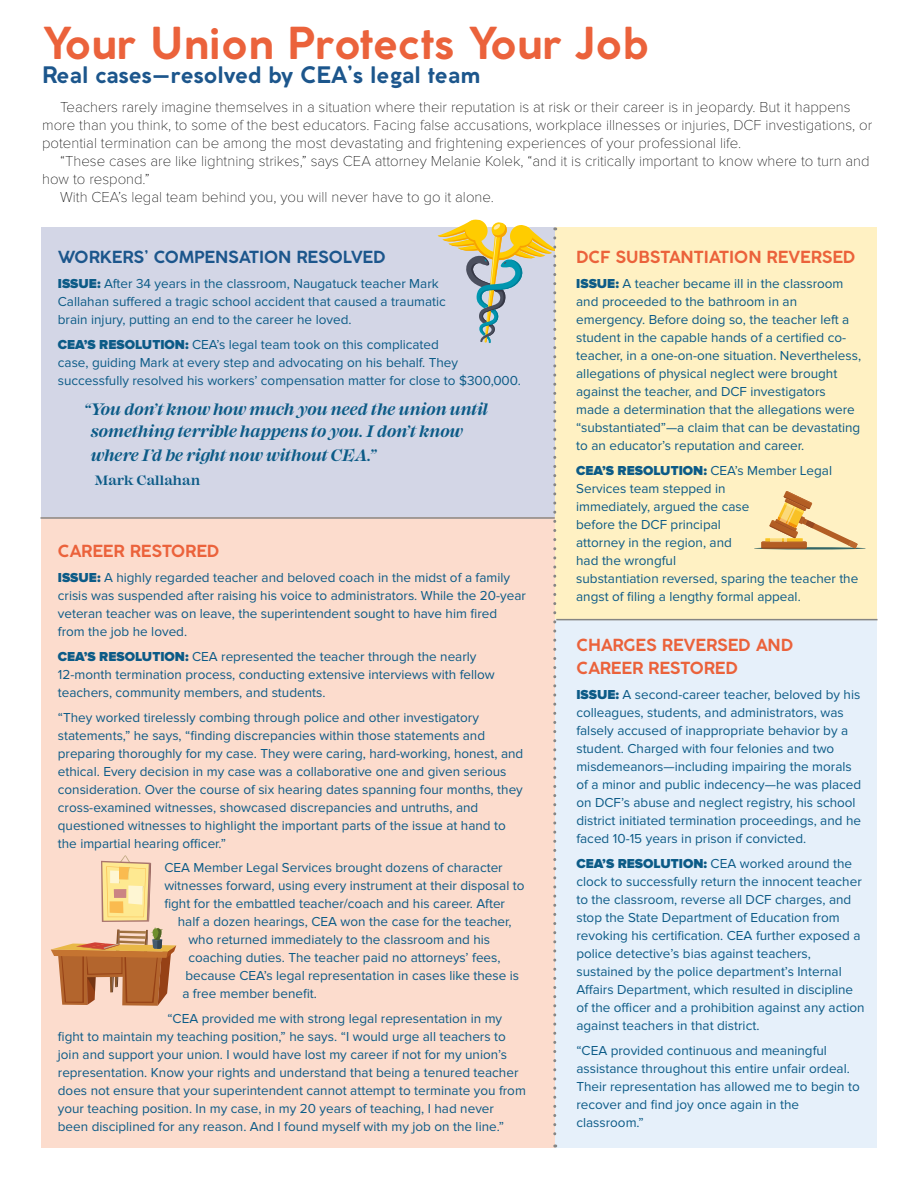
<style>
.page{position:relative;width:918px;height:1188px;background:#fff}
.page>*{position:absolute;margin:0;border:0;box-sizing:border-box;transform-origin:0 0}
.t1{font:700 43.5px "Coco Gothic Alternate";color:#eb623b}
.t2{font:700 22.5px "Coco Gothic Alternate";color:#1c568c}
.t3{font:italic 600 16.5px/22.5px "Mackay";color:#0c5b87}
.t4{font:700 16.5px/23.4px "Coco Gothic Alternate";color:#eb623b}
.t5{font:700 16.5px "Coco Gothic Alternate";color:#1c568c}
.t6{font:100 15px/18px "Proxima Nova T";color:#000}
.t7{font:13.5px/18px "Proxima Nova";color:#0c5b87}
.t8{font:600 13.5px "Mackay";color:#0c5b87}
.s1{font-weight:900}
</style>
<div class="page">
<div style="left:555px;top:619px;width:322px;height:529px;background:#e6f0fa"></div>
<div style="left:41px;top:517px;width:514px;height:631px;background:#fcdccd"></div>
<div style="left:41px;top:227px;width:514px;height:290px;background:#d3d6e6"></div>
<div style="left:555px;top:227px;width:322px;height:392px;background:#fff1c3"></div>
<hr style="left:754px;top:547px;width:112px;height:3px;background:#346666;border-radius:50%">
<svg style="left:761px;top:491px;width:97px;height:58px"></svg>
<svg style="left:437px;top:219px;width:121px;height:929px"></svg>
<hr style="left:41px;top:517px;width:514px;height:2px;background:#858584">
<svg style="left:51px;top:855px;width:125px;height:151px"></svg>
<hr style="left:556px;top:619px;width:322px;height:1px;background:#858584">
<h1 class="t1" style="left:42px;top:10px;width:607px">Your Union Protects Your Job</h1>
<h2 class="t2" style="left:42px;top:58px;width:439px">Real cases—resolved by CEA’s legal team</h2>
<p class="t6" style="left:42px;top:98px;width:832px;text-indent:18px">Teachers rarely imagine themselves in a situation where their reputation is at risk or their career is in jeopardy. But it happens more than you think, to some of the best educators. Facing false accusations, workplace illnesses or injuries, DCF investigations, or potential termination can be among the most devastating and frightening experiences of your professional life.</p>
<p class="t6" style="left:60px;top:152px;width:811px">“These cases are like lightning strikes,” says CEA attorney Melanie Kolek, “and it is critically important to know where to turn and</p>
<p class="t6" style="left:42px;top:170px;width:109px">how to respond.”</p>
<p class="t6" style="left:60px;top:188px;width:435px">With CEA’s legal team behind you, you will never have to go it alone.</p>
<p class="t5" style="left:58px;top:245px;width:329px">WORKERS’ COMPENSATION RESOLVED</p>
<p class="t7" style="left:58px;top:275px;width:390px"><span class="s1">ISSUE:</span> After 34 years in the classroom, Naugatuck teacher Mark<br>Callahan suffered a tragic school accident that caused a traumatic brain injury, putting an end to the career he loved.</p>
<p class="t7" style="left:58px;top:335px;width:464px"><span class="s1">CEA’S RESOLUTION:</span> CEA’s legal team took on this complicated<br>case, guiding Mark at every step and advocating on his behalf. They successfully resolved his workers’ compensation matter for close to $300,000.</p>
<p class="t3" style="left:91px;top:398px;width:399px;text-indent:-7px">“You don’t know how much you need the union until something terrible happens to you. I don’t know</p>
<p class="t3" style="left:91px;top:444px;width:287px">where I’d be right now without CEA.”</p>
<p class="t8" style="left:95px;top:472px;width:107px">Mark Callahan</p>
<p class="t4" style="left:58px;top:540px;width:163px">CAREER RESTORED</p>
<p class="t7" style="left:58px;top:569px;width:470px"><span class="s1">ISSUE:</span> A highly regarded teacher and beloved coach in the midst of a family crisis was suspended after raising his voice to administrators. While the 20-year veteran teacher was on leave, the superintendent sought to have him fired from the job he loved.</p>
<p class="t7" style="left:58px;top:648px;width:439px"><span class="s1">CEA’S RESOLUTION:</span> CEA represented the teacher through the nearly<br>12-month termination process, conducting extensive interviews with fellow teachers, community members, and students.</p>
<p class="t7" style="left:58px;top:708px;width:467px">“They worked tirelessly combing through police and other investigatory statements,” he says, “finding discrepancies within those statements and preparing thoroughly for my case. They were caring, hard-working, honest, and ethical. Every decision in my case was a collaborative one and given serious consideration. Over the course of six hearing dates spanning four months, they cross-examined witnesses, showcased discrepancies and untruths, and questioned witnesses to highlight the important parts of the issue at hand to the impartial hearing officer.”</p>
<p class="t7" style="left:164px;top:859px;width:362px">CEA Member Legal Services brought dozens of character witnesses forward, using every instrument at their disposal to fight for the embattled teacher/coach and his career. After</p>
<p class="t7" style="left:178px;top:913px;width:335px">half a dozen hearings, CEA won the case for the teacher,</p>
<p class="t7" style="left:188px;top:931px;width:303px">who returned immediately to the classroom and his</p>
<p class="t7" style="left:188px;top:949px;width:314px">coaching duties. The teacher paid no attorneys’ fees,</p>
<p class="t7" style="left:185px;top:967px;width:335px">because CEA’s legal representation in cases like these is</p>
<p class="t7" style="left:182px;top:985px;width:136px">a free member benefit.</p>
<p class="t7" style="left:58px;top:1010px;width:470px;text-indent:109px">“CEA provided me with strong legal representation in my fight to maintain my teaching position,” he says. “I would urge all teachers to join and support your union. I would have lost my career if not for my union’s representation. Know your rights and understand that being a tenured teacher does not ensure that your superintendent cannot attempt to terminate you from your teaching position. In my case, in my 20 years of teaching, I had never been disciplined for any reason. And I found myself with my job on the line.”</p>
<p class="t4" style="left:576px;top:246px;width:281px">DCF SUBSTANTIATION REVERSED</p>
<p class="t7" style="left:576px;top:275px;width:286px"><span class="s1">ISSUE:</span> A teacher became ill in the classroom and proceeded to the bathroom in an emergency. Before doing so, the teacher left a student in the capable hands of a certified co&shy;teacher, in a one-on-one situation. Nevertheless, allegations of physical neglect were brought against the teacher, and DCF investigators made a determination that the allegations were “substantiated”—a claim that can be devastating to an educator’s reputation and career.</p>
<p class="t7" style="left:576px;top:461px;width:284px"><span class="s1">CEA’S RESOLUTION:</span> CEA’s Member Legal<br>Services team stepped in<br>immediately, argued the case<br>before the DCF principal<br>attorney in the region, and<br>had the wrongful<br>substantiation reversed, sparing the teacher the angst of filing a lengthy formal appeal.</p>
<p class="t4" style="left:576px;top:633px;width:218px">CHARGES REVERSED AND<br>CAREER RESTORED</p>
<p class="t7" style="left:576px;top:686px;width:286px"><span class="s1">ISSUE:</span> A second-career teacher, beloved by his colleagues, students, and administrators, was falsely accused of inappropriate behavior by a student. Charged with four felonies and two misdemeanors—including impairing the morals of a minor and public indecency—he was placed on DCF’s abuse and neglect registry, his school district initiated termination proceedings, and he faced 10-15 years in prison if convicted.</p>
<p class="t7" style="left:576px;top:855px;width:290px"><span class="s1">CEA’S RESOLUTION:</span> CEA worked around the clock to successfully return the innocent teacher to the classroom, reverse all DCF charges, and stop the State Department of Education from revoking his certification. CEA further exposed a police detective’s bias against teachers, sustained by the police department’s Internal Affairs Department, which resulted in discipline of the officer and a prohibition against any action against teachers in that district.</p>
<p class="t7" style="left:576px;top:1041px;width:285px">“CEA provided continuous and meaningful assistance throughout this entire unfair ordeal.<br>Their representation has allowed me to begin to recover and find joy once again in the classroom.”</p>
</div>
